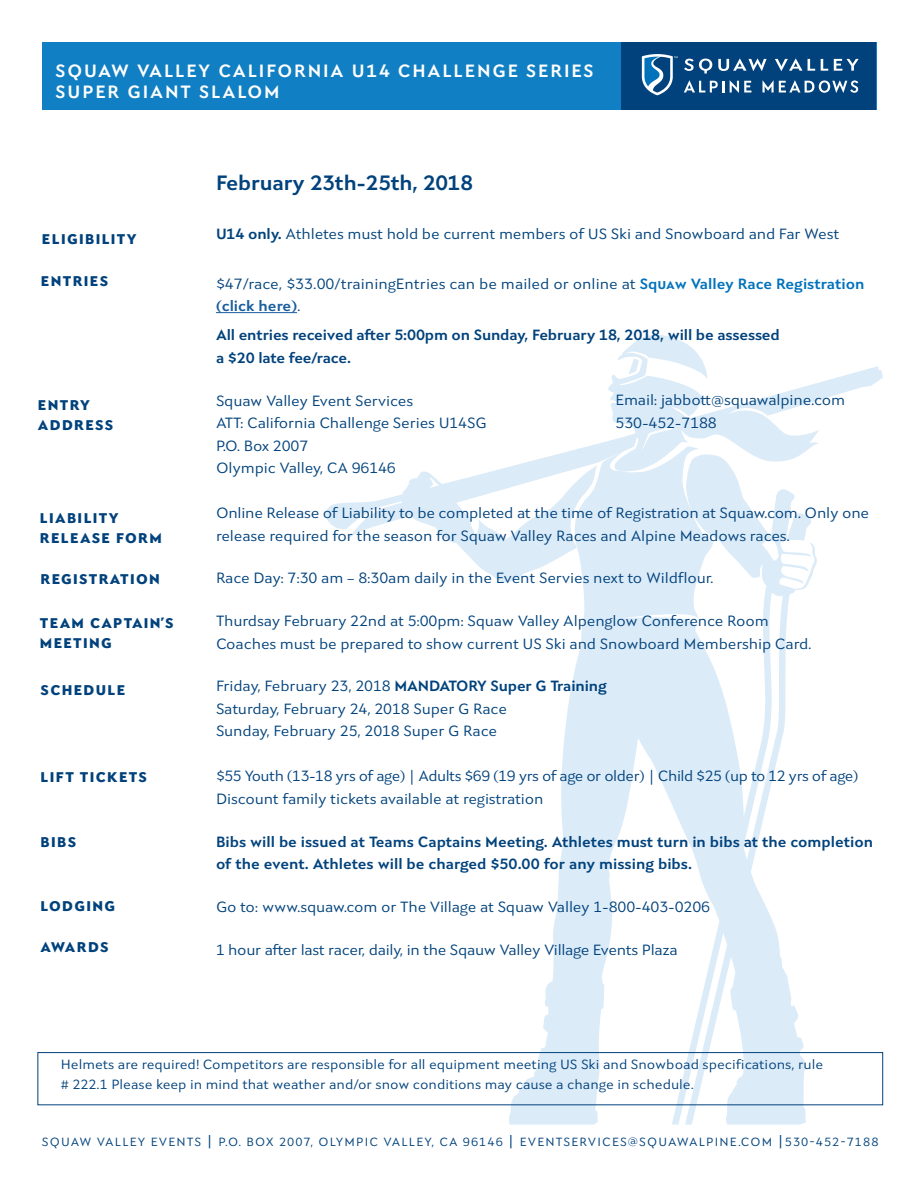
<style>
.page{position:relative;width:918px;height:1188px;background:#fff}
.page>*{position:absolute;margin:0;border:0;box-sizing:border-box;transform-origin:0 0}
.t1{font:700 21px "Seven One Eight";letter-spacing:-.01em;color:#01427c}
.t2{font:700 18px "Seven One Eight";letter-spacing:.105em;color:#fff}
.t3{font:15px/22.5px "Seven One Eight";letter-spacing:-.01em;color:#01427c}
.t4{font:700 15px/22.5px "Seven One Eight";letter-spacing:-.01em;color:#01427c}
.t5{font:15px/22.5px "Seven One Eight";letter-spacing:-.03em;color:#01427c}
.t6{font:900 14.25px/19.5px "Seven One Eight";letter-spacing:.095em;color:#01427c}
.t7{font:13.5px/19.5px "Seven One Eight";color:#01427c}
.t8{font:12px "Seven One Eight";letter-spacing:.095em;color:#01427c}
.s1{font-weight:700}
.s2{font-weight:700;color:#0072bc}
.s3{font-weight:700;color:#175d9e}
.s4{font-weight:400}
.s5{font-weight:500;font-size:13.5px}
</style>
<div class="page">
<svg style="left:509px;top:584px;width:303px;height:541px"></svg>
<svg style="left:795px;top:584px;width:17px;height:6px"></svg>
<svg style="left:326px;top:335px;width:557px;height:249px"></svg>
<div style="left:38px;top:1052px;width:845px;height:53px;border:1px solid #01427c"></div>
<div style="left:42px;top:42px;width:834px;height:67px;background:#107fc3"></div>
<div style="left:622px;top:42px;width:254px;height:67px;background:#01427c"></div>
<svg style="left:718px;top:58px;width:49px;height:13px"></svg>
<svg style="left:775px;top:58px;width:27px;height:13px"></svg>
<svg style="left:808px;top:59px;width:7px;height:12px"></svg>
<svg style="left:821px;top:59px;width:7px;height:12px"></svg>
<svg style="left:834px;top:59px;width:25px;height:12px"></svg>
<svg style="left:684px;top:80px;width:40px;height:12px"></svg>
<svg style="left:730px;top:80px;width:21px;height:13px"></svg>
<svg style="left:763px;top:80px;width:95px;height:13px"></svg>
<svg style="left:684px;top:59px;width:28px;height:15px"></svg>
<svg style="left:642px;top:54px;width:36px;height:41px"></svg>
<hr style="left:216px;top:312px;width:81px;height:1px;background:#175d9e">
<p class="t2" style="left:56px;top:59px;width:540px">SQUAW VALLEY CALIFORNIA U14 CHALLENGE SERIES</p>
<p class="t2" style="left:56px;top:80px;width:226px">SUPER GIANT SLALOM</p>
<p class="t6" style="left:42px;top:229px;width:96px">ELIGIBILITY</p>
<p class="t6" style="left:41px;top:271px;width:69px">ENTRIES</p>
<p class="t6" style="left:38px;top:395px;width:77px">ENTRY<br>ADDRESS</p>
<p class="t6" style="left:40px;top:508px;width:124px">LIABILITY<br>RELEASE FORM</p>
<p class="t6" style="left:41px;top:569px;width:121px">REGISTRATION</p>
<p class="t6" style="left:40px;top:613px;width:135px">TEAM CAPTAIN’S<br>MEETING</p>
<p class="t6" style="left:41px;top:680px;width:86px">SCHEDULE</p>
<p class="t6" style="left:41px;top:767px;width:108px">LIFT TICKETS</p>
<p class="t6" style="left:41px;top:831px;width:37px">BIBS</p>
<p class="t6" style="left:41px;top:896px;width:76px">LODGING</p>
<p class="t6" style="left:41px;top:936px;width:69px">AWARDS</p>
<p class="t1" style="left:216px;top:169px;width:259px">February 23th-25th, 2018</p>
<p class="t3" style="left:216px;top:223px;width:625px"><span class="s1">U14 only.</span> Athletes must hold be current members of US Ski and Snowboard and Far West</p>
<p class="t3" style="left:216px;top:272px;width:650px">$47/race, $33.00/trainingEntries can be mailed or online at <span class="s2">Squaw Valley Race Registration </span><span class="s3">(click here)</span>.</p>
<p class="t4" style="left:216px;top:324px;width:565px">All entries received after 5:00pm on Sunday, February 18, 2018, will be assessed a $20 late fee/race.</p>
<p class="t3" style="left:216px;top:389px;width:272px">Squaw Valley Event Services<br>ATT: California Challenge Series U14SG<br>P.O. Box 2007</p>
<p class="t3" style="left:216px;top:457px;width:181px">Olympic Valley, CA 96146</p>
<p class="t3" style="left:216px;top:502px;width:655px">Online Release of Liability to be completed at the time of Registration at Squaw.com. Only one release required for the season for Squaw Valley Races and Alpine Meadows races.</p>
<p class="t3" style="left:216px;top:567px;width:499px">Race Day: 7:30 am – 8:30am daily in the Event Servies next to Wildflour.</p>
<p class="t3" style="left:216px;top:610px;width:597px">Thurdsay February 22nd at 5:00pm: Squaw Valley Alpenglow Conference Room<br>Coaches must be prepared to show current US Ski and Snowboard Membership Card.</p>
<p class="t4" style="left:216px;top:675px;width:392px"><span class="s4">Friday, February 23, 2018</span> MANDATORY Super G Training</p>
<p class="t3" style="left:216px;top:697px;width:293px">Saturday, February 24, 2018 Super G Race</p>
<p class="t3" style="left:216px;top:720px;width:283px">Sunday, February 25, 2018 Super G Race</p>
<p class="t5" style="left:216px;top:765px;width:644px">$55 Youth (13-18 yrs of age) | Adults $69 (19 yrs of age or older) | Child $25 (up to 12 yrs of age)<br>Discount family tickets available at registration</p>
<p class="t4" style="left:216px;top:830px;width:659px">Bibs will be issued at Teams Captains Meeting. Athletes must turn in bibs at the completion of the event. Athletes will be charged $50.00 for any missing bibs.</p>
<p class="t3" style="left:216px;top:895px;width:496px">Go to: www.squaw.com or The Village at Squaw Valley 1-800-403-0206</p>
<p class="t3" style="left:216px;top:938px;width:463px">1 hour after last racer, daily, in the Sqauw Valley Village Events Plaza</p>
<p class="t3" style="left:616px;top:389px;width:231px">Email: jabbott@squawalpine.com</p>
<p class="t3" style="left:616px;top:411px;width:103px">530-452-7188</p>
<p class="t7" style="left:61px;top:1055px;width:764px">Helmets are required! Competitors are responsible for all equipment meeting US Ski and Snowboad specifications, rule # 222.1 Please keep in mind that weather and/or snow conditions may cause a change in schedule.</p>
<p class="t8" style="left:42px;top:1135px;width:838px">SQUAW VALLEY EVENTS <span class="s5">|</span> P.O. BOX 2007, OLYMPIC VALLEY, CA 96146 <span class="s5">|</span> EVENTSERVICES@SQUAWALPINE.COM <span class="s5">|</span>530-452-7188</p>
</div>
